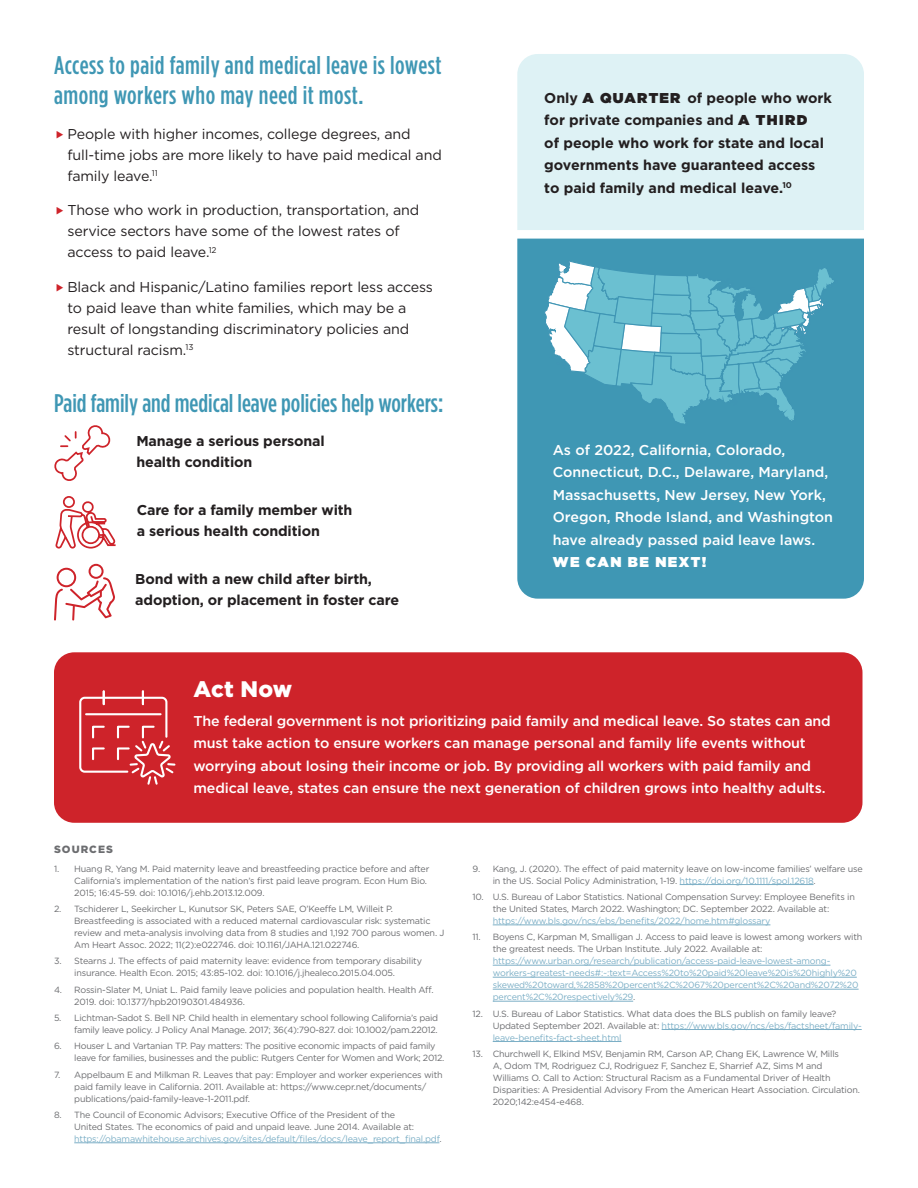
<style>
.page{position:relative;width:918px;height:1188px;background:#fff}
.page>*{position:absolute;margin:0;border:0;box-sizing:border-box;transform-origin:0 0}
.subhead{font:500 25.5px/30px "Gotham Condensed";letter-spacing:.01em;color:#3f97b4}
.Body{font:900 22.5px "Gotham";color:#fff}
.Body-2{font:500 14.25px/22.5px "Gotham";letter-spacing:-.01em;color:#fff}
.t1{font:14.25px/21px "Gotham";letter-spacing:-.01em;color:#231f20}
.Body-3{font:700 14.25px/22.5px "Gotham";color:#231f20}
.bullets{font:700 14.25px/21px "Gotham";letter-spacing:-.01em;color:#231f20}
.Body-4{font:900 10.5px "Gotham";letter-spacing:.1em;color:#6c6d70}
.t2{font:9px/12px "Gotham";letter-spacing:-.02em;color:#6c6d70}
.t3{font:9px/12px "Gotham";letter-spacing:-.02em;color:#7cafc6}
.s1{font-weight:900}
.s2{color:#7cafc6}
.s3{color:#6c6d70}
</style>
<div class="page">
<div style="left:517px;top:54px;width:347px;height:176px;background:#def2f5"></div>
<hr style="left:74px;top:1143px;width:365px;height:1px;background:#7cafc6">
<hr style="left:680px;top:884px;width:134px;height:1px;background:#7cafc6">
<hr style="left:493px;top:925px;width:277px;height:1px;background:#7cafc6">
<hr style="left:493px;top:965px;width:337px;height:1px;background:#7cafc6">
<hr style="left:493px;top:977px;width:364px;height:1px;background:#7cafc6">
<hr style="left:493px;top:989px;width:366px;height:1px;background:#7cafc6">
<hr style="left:493px;top:1001px;width:140px;height:1px;background:#7cafc6">
<hr style="left:662px;top:1029px;width:200px;height:1px;background:#7cafc6">
<hr style="left:493px;top:1041px;width:129px;height:1px;background:#7cafc6">
<svg style="left:54px;top:425px;width:57px;height:56px"></svg>
<svg style="left:55px;top:496px;width:61px;height:53px"></svg>
<div style="left:54px;top:652px;width:808px;height:171px;background:#ce232a;border-radius:20px"></div>
<div style="left:517px;top:239px;width:347px;height:360px;background:#3f97b4"></div>
<svg style="left:543px;top:259px;width:295px;height:168px;background:#61b0c6"></svg>
<svg style="left:54px;top:564px;width:61px;height:57px"></svg>
<svg style="left:79px;top:691px;width:97px;height:94px"></svg>
<p class="subhead" style="left:54px;top:50px;width:389px">Access to paid family and medical leave is lowest among workers who may need it most.</p>
<p class="t1" style="left:68px;top:123px;width:376px">People with higher incomes, college degrees, and full-time jobs are more likely to have paid medical and family leave.<sup>11</sup></p>
<p class="t1" style="left:68px;top:200px;width:353px">Those who work in production, transportation, and service sectors have some of the lowest rates of access to paid leave.<sup>12</sup></p>
<p class="t1" style="left:68px;top:276px;width:367px">Black and Hispanic/Latino families report less access to paid leave than white families, which may be a result of longstanding discriminatory policies and structural racism.<sup>13</sup></p>
<p class="subhead" style="left:54px;top:388px;width:391px">Paid family and medical leave policies help workers:</p>
<p class="bullets" style="left:136px;top:431px;width:190px">Manage a serious personal health condition</p>
<p class="bullets" style="left:137px;top:500px;width:217px">Care for a family member with a serious health condition</p>
<p class="bullets" style="left:135px;top:569px;width:265px">Bond with a new child after birth, adoption, or placement in foster care</p>
<p class="Body-3" style="left:544px;top:86px;width:289px">Only <span class="s1">A QUARTER</span> of people who work for private companies and <span class="s1">A THIRD<br></span>of people who work for state and local governments have guaranteed access to paid family and medical leave.<sup>10</sup></p>
<p class="Body-2" style="left:553px;top:438px;width:282px">As of 2022, California, Colorado, Connecticut, D.C., Delaware, Maryland, Massachusetts, New Jersey, New York, Oregon, Rhode Island, and Washington have already passed paid leave laws.<br><span class="s1">WE CAN BE NEXT!</span></p>
<p class="Body" style="left:194px;top:673px;width:100px">Act Now</p>
<p class="Body-2" style="left:194px;top:709px;width:639px">The federal government is not prioritizing paid family and medical leave. So states can and must take action to ensure workers can manage personal and family life events without worrying about losing their income or job. By providing all workers with paid family and medical leave, states can ensure the next generation of children grows into healthy adults.</p>
<p class="Body-4" style="left:54px;top:842px;width:60px">SOURCES</p>
<p class="t2" style="left:74px;top:862px;width:357px;text-indent:-20px">1. Huang R, Yang M. Paid maternity leave and breastfeeding practice before and after<br>California’s implementation of the nation’s first paid leave program. Econ Hum Bio.<br>2015; 16:45-59. doi: 10.1016/j.ehb.2013.12.009.</p>
<p class="t2" style="left:74px;top:903px;width:372px;text-indent:-20px">2. Tschiderer L, Seekircher L, Kunutsor SK, Peters SAE, O’Keeffe LM, Willeit P.<br>Breastfeeding is associated with a reduced maternal cardiovascular risk: systematic review and meta-analysis involving data from 8 studies and 1,192 700 parous women. J Am Heart Assoc. 2022; 11(2):e022746. doi: 10.1161/JAHA.121.022746.</p>
<p class="t2" style="left:74px;top:955px;width:349px;text-indent:-20px">3. Stearns J. The effects of paid maternity leave: evidence from temporary disability insurance. Health Econ. 2015; 43:85-102. doi: 10.1016/j.jhealeco.2015.04.005.</p>
<p class="t2" style="left:74px;top:983px;width:361px;text-indent:-20px">4. Rossin-Slater M, Uniat L. Paid family leave policies and population health. Health Aff.<br>2019. doi: 10.1377/hpb20190301.484936.</p>
<p class="t2" style="left:54px;top:1012px;width:386px;text-align:right">5. Lichtman-Sadot S. Bell NP. Child health in elementary school following California’s paid family leave policy. J Policy Anal Manage. 2017; 36(4):790-827. doi: 10.1002/pam.22012.</p>
<p class="t2" style="left:74px;top:1040px;width:372px;text-indent:-20px">6. Houser L and Vartanian TP. Pay matters: The positive economic impacts of paid family leave for families, businesses and the public: Rutgers Center for Women and Work; 2012.</p>
<p class="t2" style="left:74px;top:1068px;width:370px;text-indent:-20px">7. Appelbaum E and Milkman R. Leaves that pay: Employer and worker experiences with paid family leave in California. 2011. Available at: https://www.cepr.net/documents/ publications/paid-family-leave-1-2011.pdf.</p>
<p class="t2" style="left:74px;top:1109px;width:369px;text-indent:-20px">8. The Council of Economic Advisors; Executive Office of the President of the<br>United States. The economics of paid and unpaid leave. June 2014. Available at: <span class="s2">https://obamawhitehouse.archives.gov/sites/default/files/docs/leave_report_final.pdf</span>.</p>
<p class="t2" style="left:493px;top:862px;width:372px;text-indent:-20px">9. Kang, J. (2020). The effect of paid maternity leave on low-income families’ welfare use in the US. Social Policy Administration, 1-19. <span class="s2">https://doi.org/10.1111/spol.12618</span>.</p>
<p class="t2" style="left:493px;top:891px;width:364px;text-indent:-20px">10. U.S. Bureau of Labor Statistics. National Compensation Survey: Employee Benefits in the United States, March 2022. Washington; DC. September 2022. Available at: <span class="s2">https://www.bls.gov/ncs/ebs/benefits/2022/home.htm#glossary</span></p>
<p class="t3" style="left:493px;top:931px;width:371px;text-indent:-20px"><span class="s3">11. Boyens C, Karpman M, Smalligan J. Access to paid leave is lowest among workers with the greatest needs. The Urban Institute. July 2022. Available at: </span>https://www.urban.org/research/publication/access-paid-leave-lowest-among&shy;workers-greatest-needs#:~:text=Access%20to%20paid%20leave%20is%20highly%20 skewed%20toward,%2858%20percent%2C%2067%20percent%2C%20and%2072%20 percent%2C%20respectively%29<span class="s3">.</span></p>
<p class="t2" style="left:493px;top:1007px;width:370px;text-indent:-20px">12. U.S. Bureau of Labor Statistics. What data does the BLS publish on family leave?<br>Updated September 2021. Available at: <span class="s2">https://www.bls.gov/ncs/ebs/factsheet/family&shy;leave-benefits-fact-sheet.html</span></p>
<p class="t2" style="left:493px;top:1048px;width:369px;text-indent:-20px">13. Churchwell K, Elkind MSV, Benjamin RM, Carson AP, Chang EK, Lawrence W, Mills<br>A, Odom TM, Rodriguez CJ, Rodriguez F, Sanchez E, Sharrief AZ, Sims M and Williams O. Call to Action: Structural Racism as a Fundamental Driver of Health Disparities: A Presidential Advisory From the American Heart Association. Circulation.<br>2020;142:e454-e468.</p>
</div>
